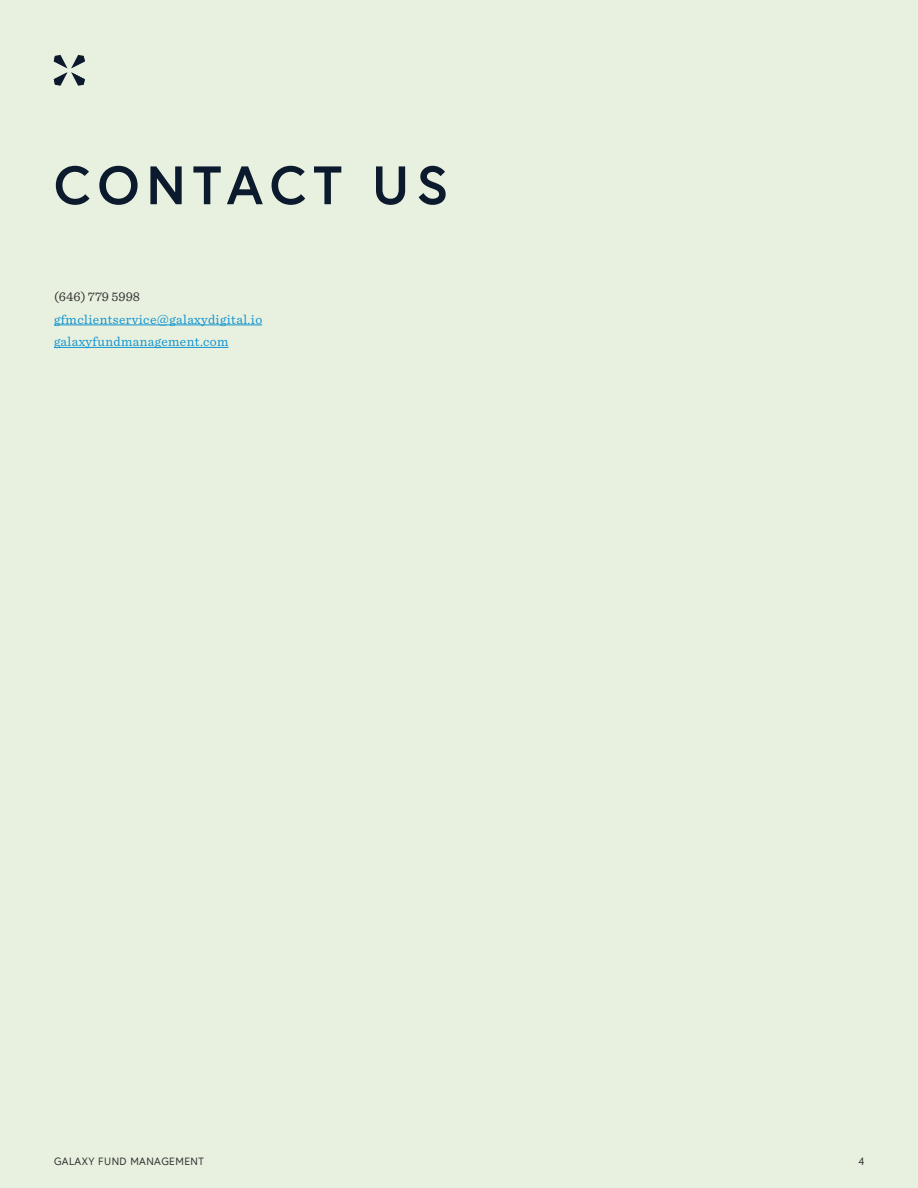
<style>
.page{position:relative;width:918px;height:1188px;background:#e8f1df}
.page>*{position:absolute;margin:0;border:0;box-sizing:border-box;transform-origin:0 0}
.t1{font:700 54px "Europa";letter-spacing:.13em;color:#0c1a2d}
.t2{font:13.5px/22.5px "Sentinel";letter-spacing:.03em;color:#1294cf}
.t3{font:13.5px "Sentinel";color:#343433}
.t4{font:10.5px "Europa";letter-spacing:.04em;color:#333}
</style>
<div class="page">
<svg style="left:54px;top:55px;width:31px;height:31px"></svg>
<hr style="left:54px;top:325px;width:208px;height:1px;background:#1294cf">
<hr style="left:54px;top:347px;width:175px;height:1px;background:#1294cf">
<h1 class="t1" style="left:54px;top:148px;width:396px">CONTACT US</h1>
<p class="t3" style="left:54px;top:286px;width:88px">(646) 779 5998</p>
<p class="t2" style="left:54px;top:307px;width:210px">gfmclientservice@galaxydigital.io galaxyfundmanagement.com</p>
<p class="t4" style="left:54px;top:1154px;width:151px">GALAXY FUND MANAGEMENT</p>
<p class="t4" style="left:858px;top:1154px;width:7px">4</p>
</div>
